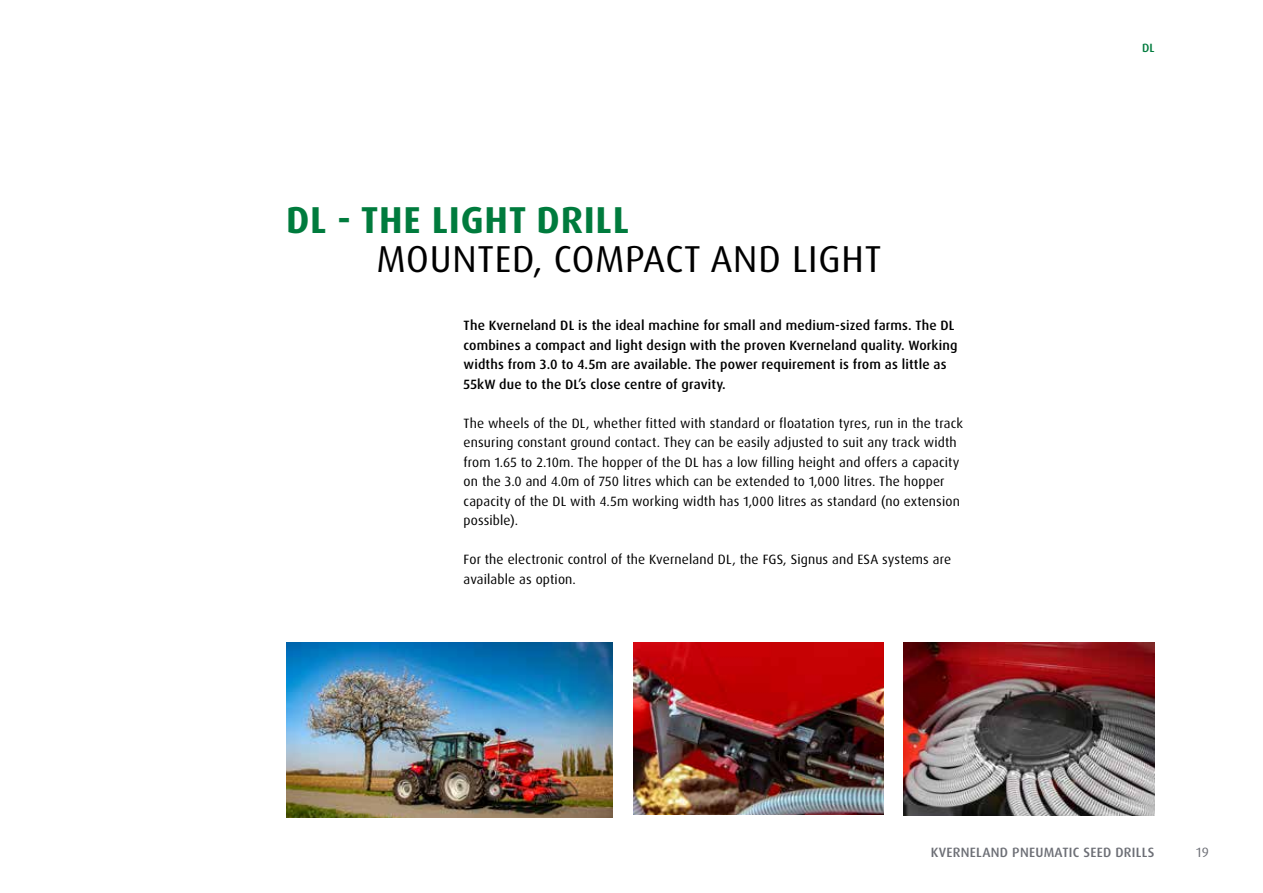
<style>
.page{position:relative;width:1263px;height:893px;background:#fff}
.page>*{position:absolute;margin:0;border:0;box-sizing:border-box;transform-origin:0 0}
.t1{font:37.5px "Dax Pro";letter-spacing:.02em;color:#000}
.t2{font:700 37.5px "Dax Pro";letter-spacing:.02em;color:#007b3d}
.t3{font:13.5px/19.5px "Dax Pro";letter-spacing:.01em;color:#000}
.t4{font:500 13.5px/19.5px "Dax Pro";letter-spacing:.01em;color:#000}
.t5{font:500 13.5px "Dax Pro";letter-spacing:.02em;color:#6d6f76}
.t6{font:13.5px "Dax Pro";color:#6d6f76}
.t7{font:500 12px "Dax Pro";color:#007b3d}
</style>
<div class="page">
<img style="left:634px;top:642px;width:250px;height:173px">
<img style="left:903px;top:642px;width:251px;height:173px">
<img style="left:286px;top:642px;width:327px;height:176px">
<h1 class="t2" style="left:286px;top:195px;width:344px">DL - THE LIGHT DRILL</h1>
<h1 class="t1" style="left:376px;top:234px;width:506px">MOUNTED, COMPACT AND LIGHT</h1>
<p class="t4" style="left:464px;top:316px;width:495px">The Kverneland DL is the ideal machine for small and medium-sized farms. The DL combines a compact and light design with the proven Kverneland quality. Working widths from 3.0 to 4.5m are available. The power requirement is from as little as 55kW due to the DL’s close centre of gravity.</p>
<p class="t3" style="left:464px;top:413px;width:501px">The wheels of the DL, whether fitted with standard or floatation tyres, run in the track ensuring constant ground contact. They can be easily adjusted to suit any track width from 1.65 to 2.10m. The hopper of the DL has a low filling height and offers a capacity on the 3.0 and 4.0m of 750 litres which can be extended to 1,000 litres. The hopper capacity of the DL with 4.5m working width has 1,000 litres as standard (no extension possible).</p>
<p class="t3" style="left:464px;top:550px;width:489px">For the electronic control of the Kverneland DL, the FGS, Signus and ESA systems are available as option.</p>
<p class="t7" style="left:1142px;top:40px;width:14px">DL</p>
<p class="t5" style="left:931px;top:843px;width:225px">KVERNELAND PNEUMATIC SEED DRILLS</p>
<p class="t6" style="left:1196px;top:843px;width:14px">19</p>
</div>
